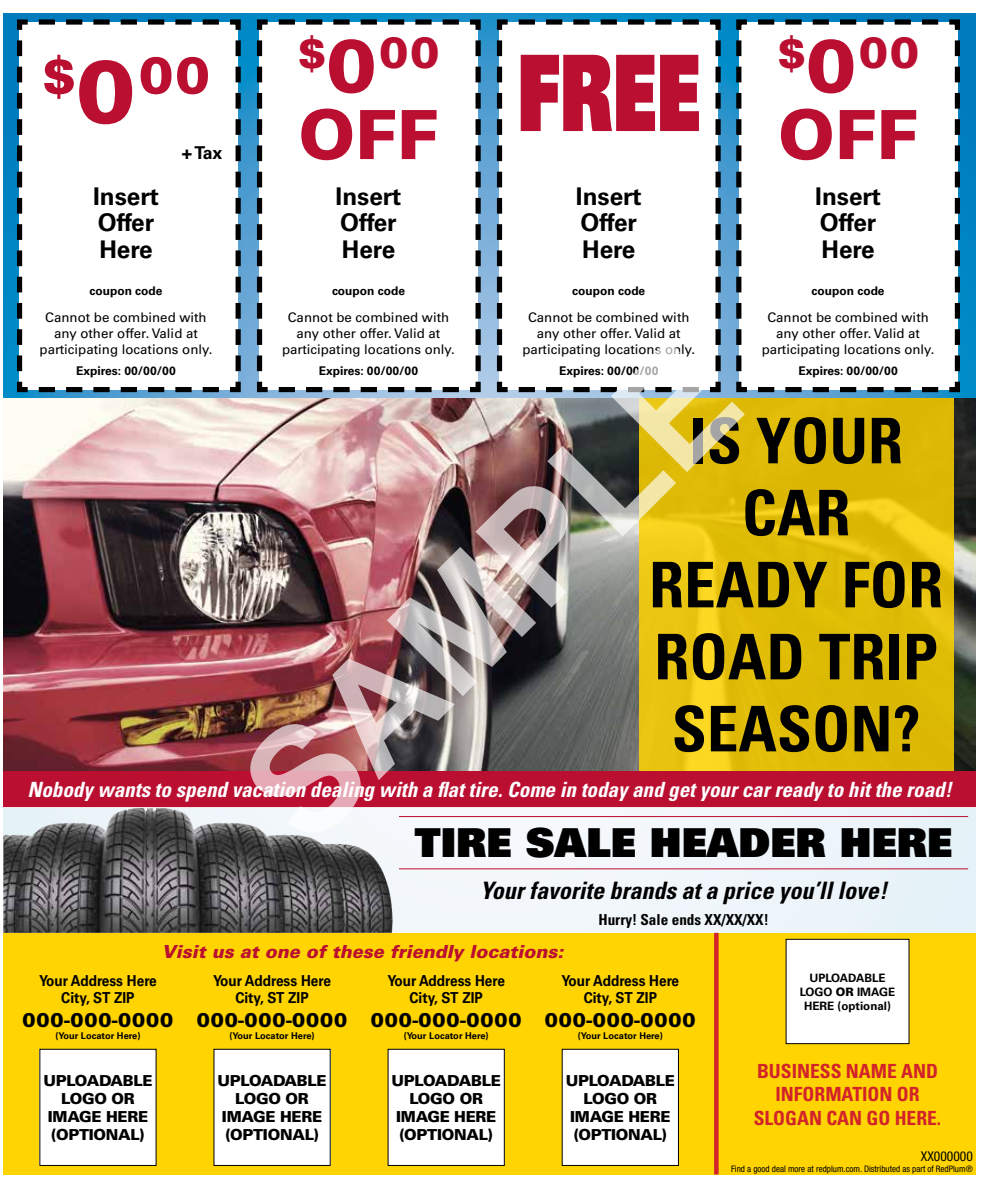
<style>
.page{position:relative;width:986px;height:1188px;background:#fff}
.page>*{position:absolute;margin:0;border:0;box-sizing:border-box;transform-origin:0 0}
.t1{font:700 150px "Arial";color:rgb(255 255 255/.65)}
.t2{font:105.6px "Univers LT Std X Black";color:#ba0f31;scale:.66 1}
.t3{font:900 68.1px "Univers LT Std";color:#ba0f31}
.t4{font:700 condensed 63px/72px "Univers LT Std";color:#000;text-align:center}
.t5{font:900 51.6px "Univers LT Std";color:#ba0f31}
.t6{font:900 43.5px "Univers LT Std";color:#ba0f31}
.t7{font:39.9px "Univers LT Std X Black";color:#000}
.t8{font:700 24.3px/26.5px "Univers LT Std";color:#000}
.t9{font:italic 700 condensed 24px "Univers LT Std";color:#000}
.t10{font:italic 700 condensed 21px "Univers LT Std";color:#fff}
.t11{font:900 19.8px "Univers LT Std";letter-spacing:.04em;color:#000}
.t12{font:700 condensed 19.5px "Univers LT Std";color:#d2232a}
.t13{font:italic 900 18px "Univers LT Std";color:#ba0f31}
.t14{font:700 17.7px "Univers LT Std";color:#000}
.t15{font:900 15.15px/18.1px "Univers LT Std";letter-spacing:-.02em;color:#000;text-align:center}
.t16{font:700 15.15px/17.5px "Univers LT Std";color:#000;text-align:center;scale:.9 1}
.t17{font:700 condensed 15.15px "Univers LT Std";color:#000}
.t18{font:condensed 13.5px "Helvetica Neue LT Std";color:#000}
.t19{font:13.2px/15.9px "Univers LT Std";color:#000;text-align:center}
.t20{font:700 12px "Univers LT Std";color:#000}
.t21{font:700 11.55px/13.8px "Univers LT Std";color:#000;text-align:center}
.t22{font:700 9.3px "Univers LT Std";color:#000}
.t23{font:condensed 9px "Helvetica Neue LT Std";color:#000}
.s1{font-size:74.7px}
.s2{font-size:88.35px}
.s3{font-weight:900}
</style>
<div class="page">
<svg style="left:3px;top:13px;width:972px;height:386px;background:#3b98ca"></svg>
<img style="left:3px;top:399px;width:972px;height:373px">
<svg style="left:639px;top:399px;width:314px;height:373px;background:#e2be09"></svg>
<div style="left:3px;top:772px;width:972px;height:36px;background:#ba0f31"></div>
<div style="left:3px;top:808px;width:972px;height:125px;background:#f1f6fb"></div>
<img style="left:3px;top:808px;width:390px;height:125px">
<hr style="left:399px;top:868px;width:569px;height:1px;background:#ba0f31">
<hr style="left:399px;top:816px;width:569px;height:1px;background:#ba0f31">
<div style="left:3px;top:933px;width:972px;height:241px;background:#ffd400"></div>
<svg style="left:714px;top:933px;width:4px;height:242px"></svg>
<svg style="left:733px;top:17px;width:229px;height:378px"></svg>
<svg style="left:494px;top:17px;width:229px;height:378px"></svg>
<svg style="left:254px;top:17px;width:229px;height:378px"></svg>
<svg style="left:14px;top:17px;width:229px;height:378px"></svg>
<div style="left:786px;top:939px;width:123px;height:105px;background:#fff"></div>
<div style="left:785px;top:939px;width:124px;height:105px;border:1px solid #000"></div>
<div style="left:40px;top:1049px;width:116px;height:116px;background:#fff"></div>
<div style="left:40px;top:1049px;width:116px;height:117px;border:1px solid #000"></div>
<div style="left:214px;top:1049px;width:116px;height:116px;background:#fff"></div>
<div style="left:214px;top:1049px;width:116px;height:117px;border:1px solid #000"></div>
<div style="left:388px;top:1049px;width:116px;height:116px;background:#fff"></div>
<div style="left:388px;top:1049px;width:116px;height:117px;border:1px solid #000"></div>
<div style="left:562px;top:1049px;width:116px;height:116px;background:#fff"></div>
<div style="left:562px;top:1049px;width:116px;height:117px;border:1px solid #000"></div>
<h3 class="t6" style="left:298px;top:25px;width:143px">$<span class="s1">0</span>00</h3>
<h3 class="t3" style="left:298px;top:92px;width:141px">OFF</h3>
<h3 class="t8" style="left:335px;top:183px;width:67px">Insert<br>Offer<br>Here</h3>
<p class="t20" style="left:332px;top:284px;width:74px">coupon code</p>
<p class="t19" style="left:282px;top:309px;width:174px">Cannot be combined with any other offer. Valid at participating locations only.</p>
<p class="t20" style="left:319px;top:363px;width:101px">Expires: 00/00/00</p>
<h3 class="t6" style="left:777px;top:25px;width:143px">$<span class="s1">0</span>00</h3>
<h3 class="t3" style="left:778px;top:92px;width:141px">OFF</h3>
<h3 class="t8" style="left:815px;top:183px;width:67px">Insert<br>Offer<br>Here</h3>
<p class="t20" style="left:811px;top:284px;width:74px">coupon code</p>
<p class="t19" style="left:761px;top:309px;width:174px">Cannot be combined with any other offer. Valid at participating locations only.</p>
<p class="t20" style="left:798px;top:363px;width:101px">Expires: 00/00/00</p>
<h3 class="t5" style="left:42px;top:43px;width:169px">$<span class="s2">0</span>00</h3>
<h3 class="t14" style="left:182px;top:143px;width:42px">+ Tax</h3>
<h3 class="t8" style="left:93px;top:183px;width:67px">Insert<br>Offer<br>Here</h3>
<p class="t20" style="left:89px;top:284px;width:74px">coupon code</p>
<p class="t19" style="left:40px;top:309px;width:174px">Cannot be combined with any other offer. Valid at participating locations only.</p>
<p class="t20" style="left:76px;top:363px;width:101px">Expires: 00/00/00</p>
<h2 class="t2" style="left:517px;top:24px;width:279px">FREE</h2>
<h3 class="t8" style="left:576px;top:183px;width:67px">Insert<br>Offer<br>Here</h3>
<p class="t20" style="left:572px;top:284px;width:74px">coupon code</p>
<p class="t19" style="left:522px;top:309px;width:174px">Cannot be combined with any other offer. Valid at participating locations only.</p>
<p class="t20" style="left:559px;top:363px;width:101px">Expires: 00/00/00</p>
<h1 class="t1" style="left:201px;top:744px;width:627px;rotate:-45deg">SAMPLE</h1>
<h3 class="t4" style="left:649px;top:405px;width:296px">IS YOUR<br>CAR<br>READY FOR<br>ROAD TRIP<br>SEASON?</h3>
<h3 class="t10" style="left:27px;top:777px;width:925px">Nobody wants to spend vacation dealing with a flat tire. Come in today and get your car ready to hit the road!</h3>
<h3 class="t7" style="left:415px;top:817px;width:539px">TIRE SALE HEADER HERE</h3>
<h3 class="t9" style="left:480px;top:876px;width:408px">Your favorite brands at a price you’ll love!</h3>
<p class="t17" style="left:598px;top:910px;width:172px">HURRY! SALE ENDS XX/XX/XX!</p>
<h3 class="t13" style="left:162px;top:940px;width:403px">Visit us at one of these friendly locations:</h3>
<p class="t16" style="left:39px;top:972px;width:132px">Your Address Here<br>City, ST ZIP</p>
<h3 class="t11" style="left:23px;top:1007px;width:152px">000-000-0000</h3>
<p class="t22" style="left:55px;top:1031px;width:87px">(Your Locator Here)</p>
<p class="t16" style="left:213px;top:972px;width:132px">Your Address Here<br>City, ST ZIP</p>
<h3 class="t11" style="left:197px;top:1007px;width:152px">000-000-0000</h3>
<p class="t22" style="left:229px;top:1031px;width:87px">(Your Locator Here)</p>
<p class="t16" style="left:387px;top:972px;width:132px">Your Address Here<br>City, ST ZIP</p>
<h3 class="t11" style="left:371px;top:1007px;width:152px">000-000-0000</h3>
<p class="t22" style="left:403px;top:1031px;width:87px">(Your Locator Here)</p>
<p class="t16" style="left:561px;top:972px;width:132px">Your Address Here<br>City, ST ZIP</p>
<h3 class="t11" style="left:545px;top:1007px;width:152px">000-000-0000</h3>
<p class="t22" style="left:577px;top:1031px;width:87px">(Your Locator Here)</p>
<p class="t15" style="left:43px;top:1071px;width:111px">UPLOADABLE<br>LOGO OR<br>IMAGE HERE (OPTIONAL)</p>
<p class="t15" style="left:217px;top:1071px;width:111px">UPLOADABLE<br>LOGO OR<br>IMAGE HERE (OPTIONAL)</p>
<p class="t15" style="left:391px;top:1071px;width:111px">UPLOADABLE<br>LOGO OR<br>IMAGE HERE (OPTIONAL)</p>
<p class="t15" style="left:565px;top:1071px;width:111px">UPLOADABLE<br>LOGO OR<br>IMAGE HERE (OPTIONAL)</p>
<p class="t21" style="left:799px;top:971px;width:97px">UPLOADABLE<br>LOGO <span class="s3">OR</span> IMAGE<br>HERE (optional)</p>
<h3 class="t12" style="left:757px;top:1059px;width:23px">BUSINESS</h3>
<h3 class="t12" style="left:846px;top:1059px;width:69px">NAME AND</h3>
<h3 class="t12" style="left:775px;top:1082px;width:11px">INFOR</h3>
<h3 class="t12" style="left:825px;top:1082px;width:20px">MATION</h3>
<h3 class="t12" style="left:896px;top:1082px;width:12px">OR</h3>
<h3 class="t12" style="left:753px;top:1106px;width:85px">SLOGAN CAN</h3>
<h3 class="t12" style="left:866px;top:1106px;width:40px">GO HERE</h3>
<h3 class="t12" style="left:937px;top:1106px;width:6px">.</h3>
<p class="t18" style="left:921px;top:1148px;width:53px">XX000000</p>
<p class="t23" style="left:731px;top:1163px;width:243px">Find a good deal more at redplum.com. Distributed as part of RedPlum®</p>
</div>
